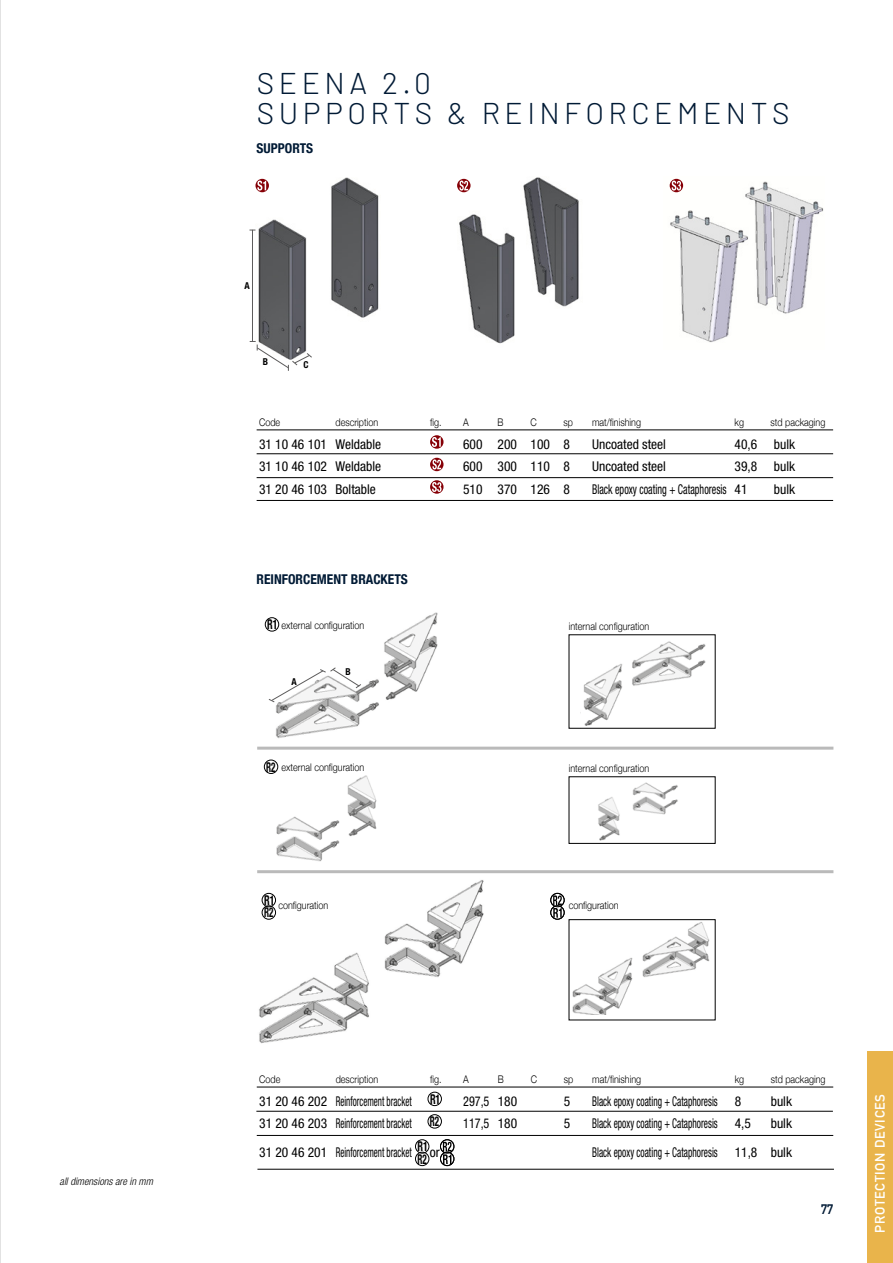
<style>
.page{position:relative;width:893px;height:1263px;background:#fff}
.page>*{position:absolute;margin:0;border:0;box-sizing:border-box;transform-origin:0 0}
.t1{font:300 30px/30px "Barlow";letter-spacing:.15em;color:#001a35}
.t2{font:condensed 13.5px "Helvetica Neue LT Std";color:#000}
.t3{font:condensed 13.5px "Helvetica Neue LT Std";color:#000;scale:.7 1}
.t4{font:condensed 13.5px "Helvetica Neue LT Std";color:#000;scale:.75 1}
.t5{font:700 condensed 13.5px "Helvetica Neue";color:#001a35}
.t6{font:700 13.5px "DIN Alternate";letter-spacing:.05em;color:#fff}
.t7{font:condensed 13.5px "Helvetica Neue LT Std";color:#000;scale:.9 1}
.t8{font:700 condensed 13.5px/12.5px "Helvetica Neue";color:#000;scale:.75 1}
.t9{font:700 condensed 13.5px "Helvetica Neue";color:#000;scale:.67 1}
.t10{font:700 13.5px "DIN Alternate";color:#001a35}
.t11{font:300 10.5px "Helvetica Neue";color:#000;scale:.86 1}
.t12{font:italic 300 condensed 10.5px "Helvetica Neue LT Std";color:#000}
.t13{font:700 condensed 9.45px "Helvetica Neue LT Std";color:#000}
</style>
<div class="page">
<div style="left:867px;top:1052px;width:26px;height:211px;background:#e9b44b"></div>
<img style="left:276px;top:775px;width:101px;height:87px">
<img style="left:273px;top:612px;width:165px;height:127px">
<div style="left:569px;top:919px;width:146px;height:101px;border:1px solid #000"></div>
<img style="left:569px;top:957px;width:64px;height:57px">
<img style="left:642px;top:922px;width:68px;height:55px">
<img style="left:255px;top:178px;width:124px;height:163px">
<img style="left:259px;top:880px;width:225px;height:164px">
<img style="left:598px;top:797px;width:22px;height:44px">
<img style="left:633px;top:782px;width:45px;height:33px">
<img style="left:632px;top:641px;width:74px;height:45px">
<img style="left:580px;top:664px;width:45px;height:64px">
<svg style="left:268px;top:667px;width:93px;height:35px"></svg>
<img style="left:457px;top:177px;width:122px;height:167px">
<img style="left:669px;top:178px;width:155px;height:164px">
<hr style="left:252px;top:230px;width:1px;height:111px;background:#5d5c5c">
<svg style="left:250px;top:341px;width:62px;height:30px"></svg>
<svg style="left:457px;top:179px;width:14px;height:13px"></svg>
<svg style="left:459px;top:181px;width:9px;height:10px"></svg>
<svg style="left:670px;top:179px;width:13px;height:13px"></svg>
<svg style="left:672px;top:181px;width:9px;height:9px"></svg>
<svg style="left:255px;top:179px;width:14px;height:13px"></svg>
<svg style="left:257px;top:181px;width:9px;height:9px"></svg>
<hr style="left:257px;top:747px;width:576px;height:3px;background:#bababa">
<hr style="left:257px;top:870px;width:576px;height:3px;background:#bababa">
<hr style="left:257px;top:430px;width:576px;height:1px;background:#000">
<hr style="left:257px;top:1087px;width:576px;height:1px;background:#000">
<hr style="left:257px;top:453px;width:576px;height:1px;background:#000">
<hr style="left:256px;top:1111px;width:577px;height:1px;background:#000">
<hr style="left:257px;top:500px;width:576px;height:1px;background:#000">
<hr style="left:257px;top:1135px;width:576px;height:1px;background:#000">
<hr style="left:257px;top:477px;width:576px;height:1px;background:#000">
<hr style="left:257px;top:1169px;width:577px;height:1px;background:#000">
<svg style="left:430px;top:435px;width:14px;height:14px"></svg>
<svg style="left:432px;top:437px;width:9px;height:10px"></svg>
<svg style="left:430px;top:458px;width:14px;height:13px"></svg>
<svg style="left:432px;top:459px;width:9px;height:10px"></svg>
<svg style="left:430px;top:480px;width:14px;height:14px"></svg>
<svg style="left:432px;top:482px;width:9px;height:10px"></svg>
<div style="left:428px;top:1092px;width:14px;height:14px;border:1px solid #000;border-radius:50%"></div>
<div style="left:428px;top:1114px;width:14px;height:14px;border:1px solid #000;border-radius:50%"></div>
<div style="left:415px;top:1139px;width:14px;height:14px;border:1px solid #000;border-radius:50%"></div>
<div style="left:415px;top:1152px;width:14px;height:14px;border:1px solid #000;border-radius:50%"></div>
<svg style="left:440px;top:1140px;width:14px;height:13px"></svg>
<div style="left:440px;top:1139px;width:14px;height:14px;border:1px solid #000;border-radius:50%"></div>
<div style="left:440px;top:1152px;width:14px;height:14px;border:1px solid #000;border-radius:50%"></div>
<svg style="left:443px;top:1142px;width:9px;height:22px"></svg>
<div style="left:265px;top:617px;width:14px;height:14px;border:1px solid #000;border-radius:50%"></div>
<div style="left:264px;top:760px;width:14px;height:14px;border:1px solid #000;border-radius:50%"></div>
<div style="left:262px;top:893px;width:14px;height:14px;border:1px solid #000;border-radius:50%"></div>
<div style="left:262px;top:905px;width:14px;height:14px;border:1px solid #000;border-radius:50%"></div>
<div style="left:550px;top:893px;width:14px;height:14px;border:1px solid #000;border-radius:50%"></div>
<div style="left:550px;top:905px;width:14px;height:14px;border:1px solid #000;border-radius:50%"></div>
<svg style="left:553px;top:895px;width:9px;height:23px"></svg>
<hr style="left:0;top:0;width:1px;height:1263px;background:#a3a3a3">
<p class="t12" style="left:60px;top:1176px;width:95px">all dimensions are in mm</p>
<h1 class="t1" style="left:257px;top:66px;width:534px">SEENA 2.0<br>SUPPORTS &amp; REINFORCEMENTS</h1>
<p class="t5" style="left:257px;top:137px;width:58px">SUPPORTS</p>
<p class="t13" style="left:244px;top:280px;width:7px">A</p>
<p class="t13" style="left:263px;top:356px;width:7px">B</p>
<p class="t13" style="left:303px;top:359px;width:7px">C</p>
<p class="t11" style="left:259px;top:414px;width:26px">Code</p>
<p class="t11" style="left:336px;top:414px;width:51px">description</p>
<p class="t11" style="left:430px;top:414px;width:15px">fig.</p>
<p class="t11" style="left:463px;top:414px;width:8px">A</p>
<p class="t11" style="left:498px;top:414px;width:8px">B</p>
<p class="t11" style="left:531px;top:414px;width:9px">C</p>
<p class="t11" style="left:564px;top:414px;width:13px">sp</p>
<p class="t11" style="left:592px;top:414px;width:58px">mat/finishing</p>
<p class="t11" style="left:735px;top:414px;width:13px">kg</p>
<p class="t11" style="left:771px;top:414px;width:65px">std packaging</p>
<p class="t2" style="left:259px;top:436px;width:123px">31 10 46 101 Weldable</p>
<p class="t2" style="left:463px;top:436px;width:108px">600 200 100 8</p>
<p class="t2" style="left:592px;top:436px;width:75px">Uncoated steel</p>
<p class="t2" style="left:735px;top:436px;width:62px">40,6 bulk</p>
<p class="t2" style="left:259px;top:459px;width:123px">31 10 46 102 Weldable</p>
<p class="t2" style="left:463px;top:459px;width:108px">600 300 110 8</p>
<p class="t2" style="left:592px;top:459px;width:75px">Uncoated steel</p>
<p class="t2" style="left:735px;top:459px;width:62px">39,8 bulk</p>
<p class="t2" style="left:259px;top:481px;width:118px">31 20 46 103 Boltable</p>
<p class="t2" style="left:463px;top:481px;width:108px">510 370 126 8</p>
<p class="t4" style="left:592px;top:481px;width:209px">Black epoxy coating + Cataphoresis 41</p>
<p class="t2" style="left:774px;top:481px;width:23px">bulk</p>
<p class="t5" style="left:257px;top:568px;width:153px">REINFORCEMENT BRACKETS</p>
<p class="t11" style="left:281px;top:617px;width:98px">external configuration</p>
<p class="t11" style="left:569px;top:618px;width:95px">internal configuration</p>
<p class="t8" style="left:267px;top:617px;width:15px">R1</p>
<p class="t13" style="left:291px;top:675px;width:7px">A</p>
<p class="t13" style="left:346px;top:666px;width:7px">B</p>
<p class="t9" style="left:266px;top:756px;width:15px">R2</p>
<p class="t11" style="left:281px;top:758px;width:98px">external configuration</p>
<p class="t11" style="left:569px;top:759px;width:95px">internal configuration</p>
<p class="t8" style="left:264px;top:893px;width:16px">R1<br>R2</p>
<p class="t11" style="left:278px;top:897px;width:60px">configuration</p>
<p class="t11" style="left:569px;top:897px;width:60px">configuration</p>
<p class="t11" style="left:259px;top:1071px;width:26px">Code</p>
<p class="t11" style="left:336px;top:1071px;width:51px">description</p>
<p class="t11" style="left:430px;top:1071px;width:15px">fig.</p>
<p class="t11" style="left:463px;top:1071px;width:8px">A</p>
<p class="t11" style="left:498px;top:1071px;width:8px">B</p>
<p class="t11" style="left:531px;top:1071px;width:9px">C</p>
<p class="t11" style="left:564px;top:1071px;width:13px">sp</p>
<p class="t11" style="left:592px;top:1071px;width:58px">mat/finishing</p>
<p class="t11" style="left:735px;top:1071px;width:13px">kg</p>
<p class="t11" style="left:771px;top:1071px;width:65px">std packaging</p>
<p class="t2" style="left:259px;top:1093px;width:154px">31 20 46 202 Reinforcement bracket</p>
<p class="t8" style="left:430px;top:1092px;width:15px">R1</p>
<p class="t7" style="left:463px;top:1093px;width:61px">297,5 180</p>
<p class="t2" style="left:564px;top:1093px;width:8px">5</p>
<p class="t3" style="left:592px;top:1093px;width:181px">Black epoxy coating + Cataphoresis</p>
<p class="t2" style="left:735px;top:1093px;width:8px">8</p>
<p class="t2" style="left:771px;top:1093px;width:23px">bulk</p>
<p class="t2" style="left:259px;top:1116px;width:154px">31 20 46 203 Reinforcement bracket</p>
<p class="t9" style="left:430px;top:1110px;width:15px">R2</p>
<p class="t7" style="left:463px;top:1116px;width:61px">117,5 180</p>
<p class="t2" style="left:564px;top:1116px;width:8px">5</p>
<p class="t3" style="left:592px;top:1116px;width:181px">Black epoxy coating + Cataphoresis</p>
<p class="t2" style="left:735px;top:1116px;width:18px">4,5</p>
<p class="t2" style="left:771px;top:1116px;width:23px">bulk</p>
<p class="t2" style="left:259px;top:1144px;width:182px">31 20 46 201 Reinforcement bracket <sup>R1</sup> or</p>
<p class="t9" style="left:417px;top:1148px;width:15px">R2</p>
<p class="t3" style="left:592px;top:1144px;width:181px">Black epoxy coating + Cataphoresis</p>
<p class="t2" style="left:735px;top:1144px;width:59px">11,8 bulk</p>
<p class="t10" style="left:821px;top:1199px;width:14px">77</p>
<p class="t6" style="left:870px;top:1232px;width:140px;rotate:-90deg">PROTECTION DEVICES</p>
</div>
